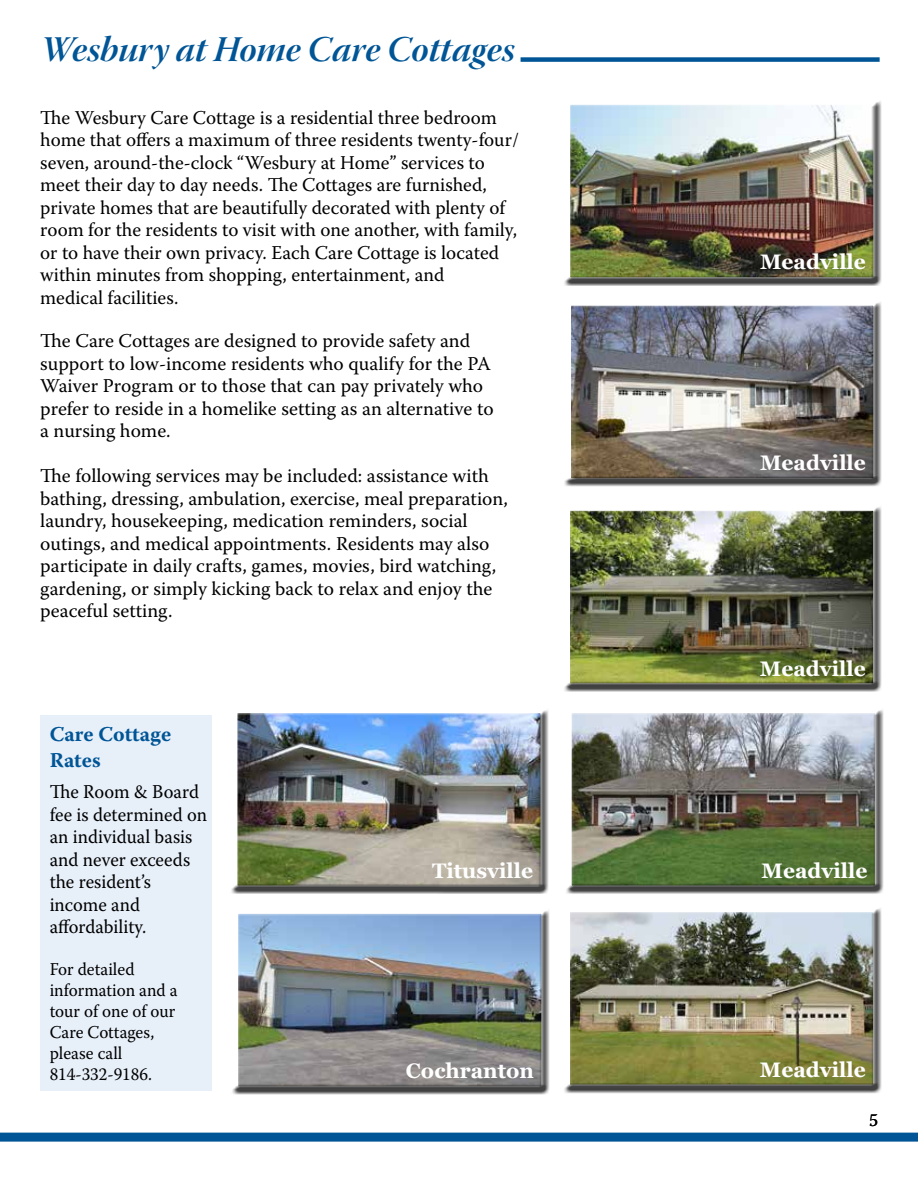
<style>
.page{position:relative;width:918px;height:1188px;background:#fff}
.page>*{position:absolute;margin:0;border:0;box-sizing:border-box;transform-origin:0 0}
.t1{font:36px "Warnock Pro Bold It Disp";color:#005596}
.t2{font:700 21px "Georgia";color:#fff}
.t3{font:700 21px/25.2px "Warnock Pro";color:#005596}
.t4{font:19.5px/22.5px "Warnock Pro";color:#000}
.t5{font:19.5px/22.5px "Warnock Pro";color:#000;scale:.95 1}
.t6{font:18px/21px "Warnock Pro";color:#000;scale:.95 1}
.t7{font:18px "Warnock Pro";color:#000}
</style>
<div class="page">
<div style="left:0;top:1133px;width:918px;height:9px;background:#005596"></div>
<div style="left:521px;top:57px;width:359px;height:5px;background:#005596"></div>
<div style="left:231px;top:908px;width:319px;height:187px;background:#000;opacity:.75"></div>
<div style="left:564px;top:707px;width:319px;height:187px;background:#000;opacity:.75"></div>
<div style="left:562px;top:505px;width:320px;height:187px;background:#000;opacity:.75"></div>
<div style="left:230px;top:707px;width:319px;height:187px;background:#000;opacity:.75"></div>
<div style="left:563px;top:99px;width:319px;height:187px;background:#000;opacity:.75"></div>
<div style="left:562px;top:906px;width:320px;height:187px;background:#000;opacity:.75"></div>
<div style="left:563px;top:299px;width:319px;height:188px;background:#000;opacity:.75"></div>
<div style="left:40px;top:715px;width:172px;height:376px;background:#e7eff9"></div>
<h1 class="t1" style="left:40px;top:28px;width:476px">Wesbury at Home Care Cottages</h1>
<p class="t4" style="left:40px;top:106px;width:480px">The Wesbury Care Cottage is a residential three bedroom home that offers a maximum of three residents twenty-four/ seven, around-the-clock “Wesbury at Home” services to meet their day to day needs. The Cottages are furnished, private homes that are beautifully decorated with plenty of room for the residents to visit with one another, with family, or to have their own privacy. Each Care Cottage is located within minutes from shopping, entertainment, and<br>medical facilities.</p>
<p class="t4" style="left:40px;top:329px;width:455px">The Care Cottages are designed to provide safety and support to low-income residents who qualify for the PA Waiver Program or to those that can pay privately who prefer to reside in a homelike setting as an alternative to a nursing home.</p>
<p class="t4" style="left:40px;top:464px;width:469px">The following services may be included: assistance with bathing, dressing, ambulation, exercise, meal preparation, laundry, housekeeping, medication reminders, social outings, and medical appointments. Residents may also participate in daily crafts, games, movies, bird watching, gardening, or simply kicking back to relax and enjoy the peaceful setting.</p>
<p class="t3" style="left:50px;top:722px;width:123px">Care Cottage<br>Rates</p>
<p class="t5" style="left:50px;top:780px;width:167px">The Room &amp; Board fee is determined on an individual basis and never exceeds the resident’s income and affordability.</p>
<p class="t6" style="left:50px;top:958px;width:136px">For detailed information and a tour of one of our<br>Care Cottages, please call<br>814-332-9186.</p>
<p class="t2" style="left:432px;top:857px;width:102px">Titusville</p>
<p class="t2" style="left:406px;top:1058px;width:129px">Cochranton</p>
<p class="t2" style="left:760px;top:249px;width:107px">Meadville</p>
<p class="t2" style="left:760px;top:449px;width:107px">Meadville</p>
<p class="t2" style="left:760px;top:655px;width:107px">Meadville</p>
<p class="t2" style="left:762px;top:857px;width:107px">Meadville</p>
<p class="t2" style="left:760px;top:1056px;width:107px">Meadville</p>
<p class="t7" style="left:869px;top:1109px;width:11px">5</p>
</div>
